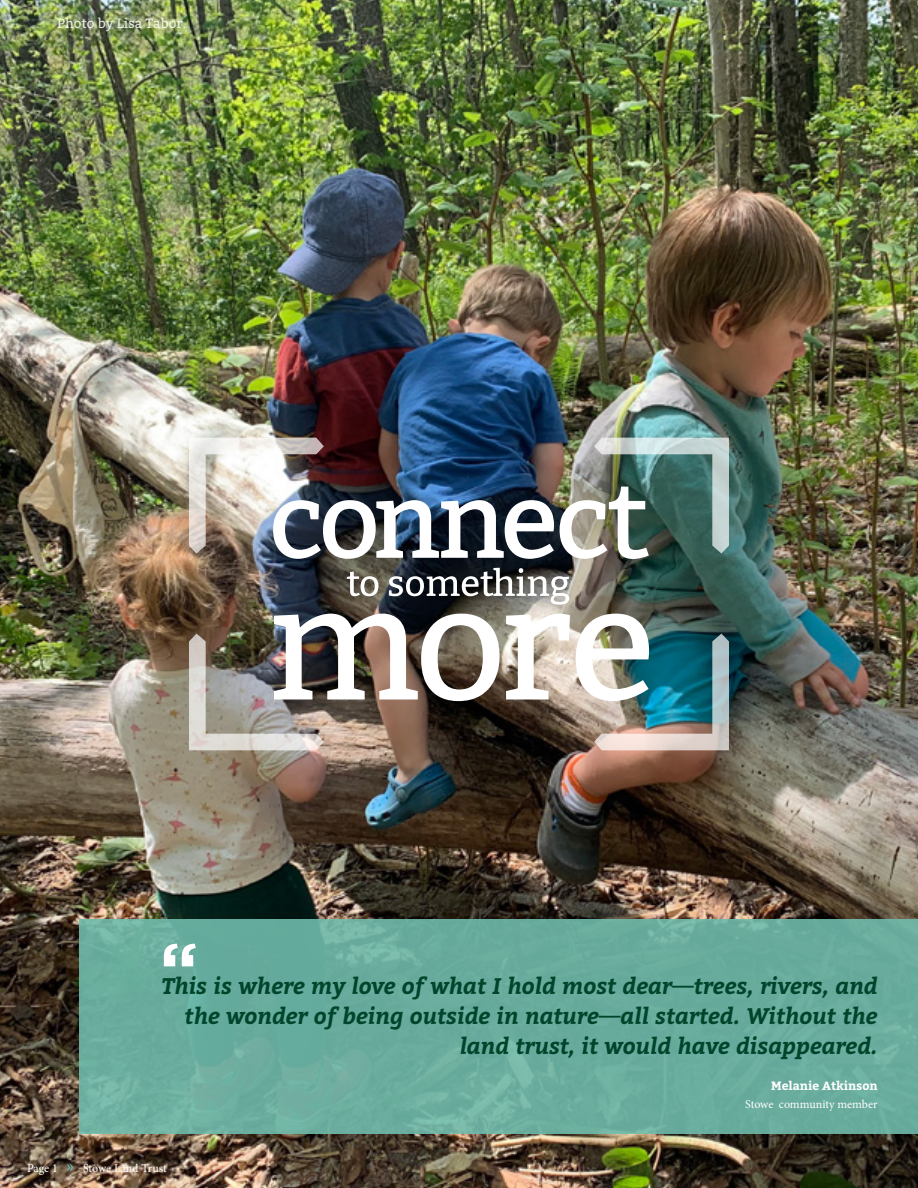
<style>
.page{position:relative;width:918px;height:1188px;background:#fff}
.page>*{position:absolute;margin:0;border:0;box-sizing:border-box;transform-origin:0 0}
.t1{font:700 70.5px "Gotham";color:#fff}
.t2{font:italic 700 22.5px/30px "Bitter";color:#00452b;text-align:right}
.t3{font:13.5px "Bitter";color:#fff}
.t4{font:12px "Minion Pro";letter-spacing:-.005em;color:#fff}
.t5{font:700 12px "Bitter";color:#fff}
.s1{font-weight:400;font-style:normal}
.s2{font-family:"Le Monde Courrier Std";font-weight:600;font-size:16.5px;color:#70bcad}
</style>
<div class="page">
<img style="left:0;top:0;width:918px;height:1188px">
<div style="left:79px;top:920px;width:839px;height:214px;background:#69ac9d"></div>
<svg style="left:506px;top:614px;width:64px;height:86px"></svg>
<svg style="left:347px;top:571px;width:32px;height:25px"></svg>
<svg style="left:389px;top:568px;width:180px;height:37px"></svg>
<img style="left:560px;top:438px;width:169px;height:121px">
<img style="left:576px;top:614px;width:153px;height:136px">
<img style="left:189px;top:438px;width:365px;height:121px">
<img style="left:189px;top:614px;width:311px;height:136px">
<p class="t3" style="left:57px;top:15px;width:131px">Photo by Lisa Tabor.</p>
<h1 class="t1" style="left:160px;top:922px;width:40px">“</h1>
<p class="t2" style="left:161px;top:972px;width:718px">This is where my love of what I hold most dear<span class="s1">—</span>trees, rivers, and the wonder of being outside in nature<span class="s1">—</span>all started. Without the land trust, it would have disappeared.</p>
<p class="t5" style="left:771px;top:1078px;width:108px">Melanie Atkinson</p>
<p class="t4" style="left:745px;top:1096px;width:134px">Stowe community member</p>
<p class="t4" style="left:27px;top:1160px;width:141px">Page 1 <span class="s2">»</span> Stowe Land Trust</p>
</div>
